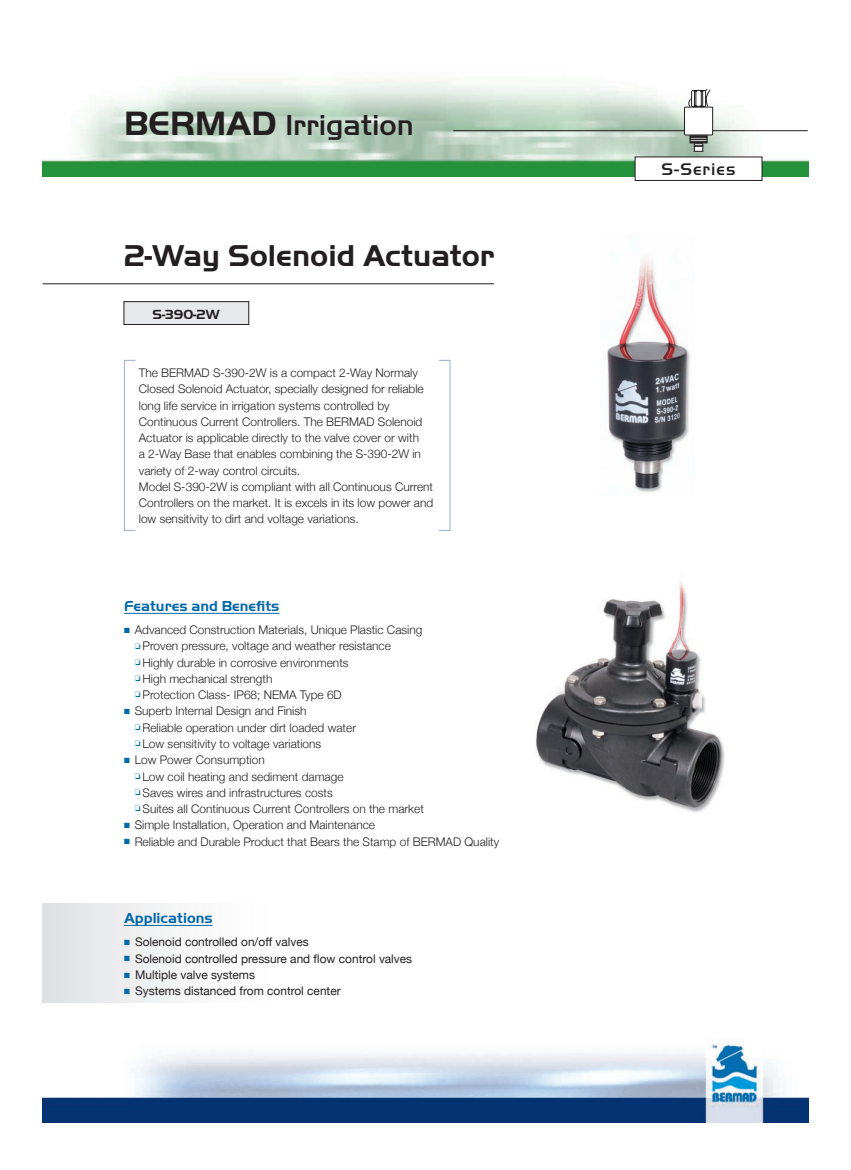
<style>
.page{position:relative;width:851px;height:1170px;background:#fff}
.page>*{position:absolute;margin:0;border:0;box-sizing:border-box;transform-origin:0 0}
.t1{font:700 31.25px "Handel Got D";color:#231f20}
.t2{font:500 30px "Handel Got D";color:#231f20}
.t3{font:500 17.5px "Handel Got D";letter-spacing:.06em;color:#231f20}
.t4{font:700 15px "Handel Got D";color:#0168ab}
.t5{font:700 13.75px "Handel Got D";color:#231f20}
.t6{font:300 11.88px/16.2px "Helvetica Neue";color:#231f20}
.t7{font:11.88px "Helvetica Neue";color:#231f20}
.s1{font-weight:700;font-size:35px}
.s2{color:#0168ab}
</style>
<div class="page">
<img style="left:43px;top:80px;width:765px;height:97px">
<hr style="left:453px;top:130px;width:354px;height:1px;background:#231f20">
<svg style="left:684px;top:89px;width:29px;height:63px"></svg>
<div style="left:635px;top:157px;width:126px;height:23px;background:#fff"></div>
<div style="left:634px;top:157px;width:128px;height:24px;border:1px solid #231f20"></div>
<img style="left:43px;top:1039px;width:765px;height:82px">
<hr style="left:124px;top:613px;width:155px;height:1px;background:#0168ab">
<svg style="left:124px;top:360px;width:326px;height:171px"></svg>
<img style="left:607px;top:256px;width:83px;height:237px">
<img style="left:536px;top:582px;width:189px;height:231px">
<div style="left:124px;top:301px;width:125px;height:23px;background:#e7e8e9"></div>
<div style="left:124px;top:301px;width:125px;height:24px;border:1px solid #231f20"></div>
<div style="left:43px;top:903px;width:407px;height:99px;background:linear-gradient(to right,#e7e8ea,#fff)"></div>
<hr style="left:124px;top:925px;width:89px;height:1px;background:#0168ab">
<hr style="left:43px;top:283px;width:451px;height:1px;background:#231f20">
<h2 class="t2" style="left:124px;top:108px;width:291px"><span class="s1">BERMAD</span> Irrigation</h2>
<h1 class="t1" style="left:124px;top:238px;width:372px">2-Way Solenoid Actuator</h1>
<p class="t5" style="left:152px;top:306px;width:69px">S-390-2W</p>
<p class="t6" style="left:139px;top:364px;width:296px">The BERMAD S-390-2W is a compact 2-Way Normaly Closed Solenoid Actuator, specially designed for reliable long life service in irrigation systems controlled by Continuous Current Controllers. The BERMAD Solenoid Actuator is applicable directly to the valve cover or with<br>a 2-Way Base that enables combining the S-390-2W in variety of 2-way control circuits.<br>Model S-390-2W is compliant with all Continuous Current Controllers on the market. It is excels in its low power and low sensitivity to dirt and voltage variations.</p>
<p class="t4" style="left:124px;top:597px;width:157px">Features and Benefits</p>
<p class="t6" style="left:142px;top:621px;width:281px;text-indent:-18px"><span class="s2">■</span> Advanced Construction Materials, Unique Plastic Casing Proven pressure, voltage and weather resistance Highly durable in corrosive environments<br>High mechanical strength<br>Protection Class- IP68; NEMA Type 6D</p>
<p class="t6" style="left:142px;top:702px;width:215px;text-indent:-18px"><span class="s2">■</span> Superb Internal Design and Finish<br>Reliable operation under dirt loaded water<br>Low sensitivity to voltage variations</p>
<p class="t6" style="left:142px;top:751px;width:283px;text-indent:-18px"><span class="s2">■</span> Low Power Consumption<br>Low coil heating and sediment damage<br>Saves wires and infrastructures costs<br>Suites all Continuous Current Controllers on the market</p>
<p class="t6" style="left:124px;top:816px;width:252px"><span class="s2">■</span> Simple Installation, Operation and Maintenance</p>
<p class="t6" style="left:124px;top:832px;width:376px"><span class="s2">■</span> Reliable and Durable Product that Bears the Stamp of BERMAD Quality</p>
<p class="t4" style="left:124px;top:909px;width:90px">Applications</p>
<p class="t7" style="left:124px;top:934px;width:186px"><span class="s2">■</span> Solenoid controlled on/off valves</p>
<p class="t7" style="left:124px;top:951px;width:289px"><span class="s2">■</span> Solenoid controlled pressure and flow control valves</p>
<p class="t7" style="left:124px;top:967px;width:132px"><span class="s2">■</span> Multiple valve systems</p>
<p class="t7" style="left:124px;top:983px;width:218px"><span class="s2">■</span> Systems distanced from control center</p>
<h3 class="t3" style="left:661px;top:159px;width:75px">S-Series</h3>
</div>
